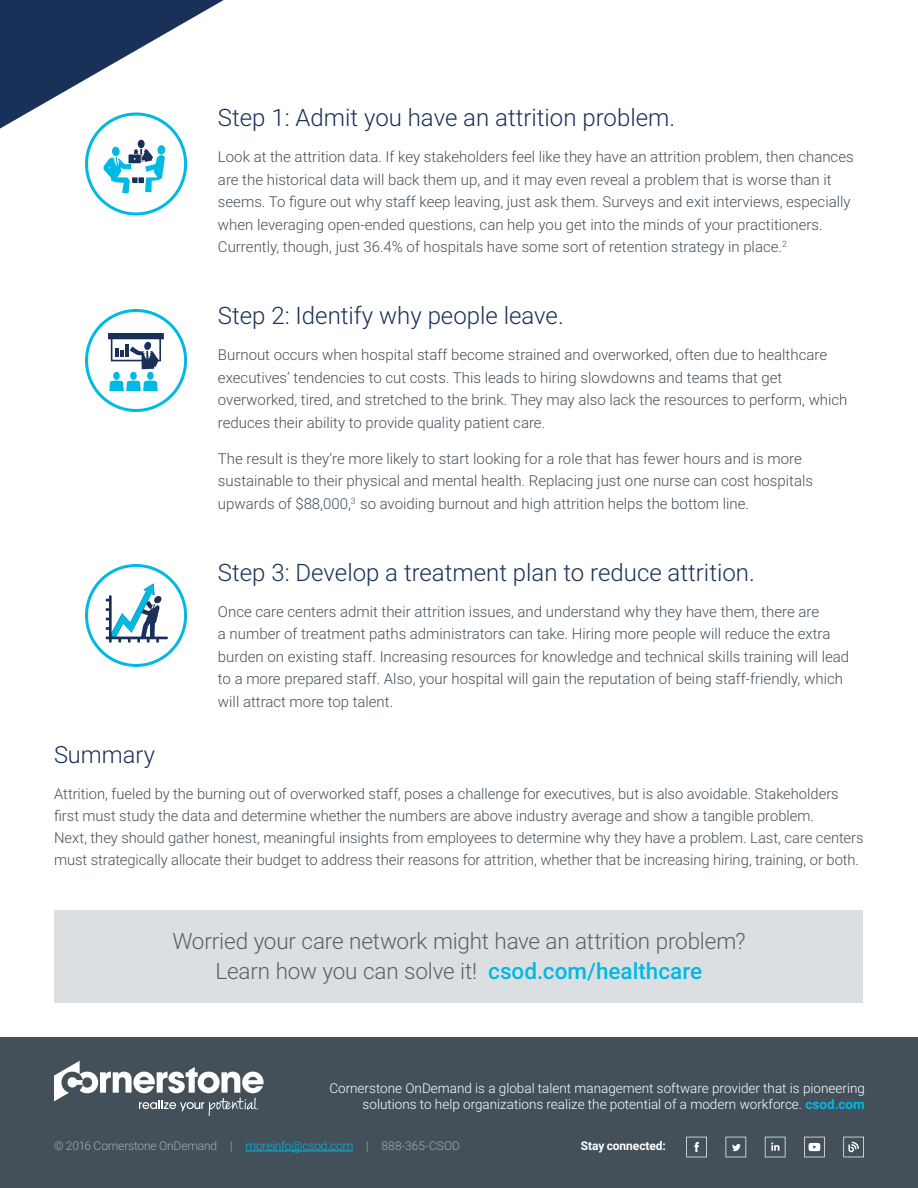
<style>
.page{position:relative;width:918px;height:1188px;background:#fff}
.page>*{position:absolute;margin:0;border:0;box-sizing:border-box;transform-origin:0 0}
.t1{font:300 24px "Roboto";color:#193059}
.t2{font:300 23.7px "Roboto";color:#193059}
.t3{font:300 22.5px/30px "Roboto";letter-spacing:-.01em;color:#57616a;text-align:center}
.t4{font:300 15px/22.5px "Roboto";color:#43505a}
.t5{font:300 14.85px/22.2px "Roboto";letter-spacing:-.005em;color:#43505a}
.t6{font:300 13.5px/16.5px "Roboto";color:#fff;text-align:right}
.t7{font:300 12px "Roboto";letter-spacing:-.01em;color:#a3acb5}
.t8{font:700 12px "Roboto";letter-spacing:-.005em;color:#fff}
.s1{font-weight:500;color:#00b9e4}
.s2{font-weight:700;color:#00b9e4}
.s3{color:#00b9e4}
</style>
<div class="page">
<svg style="left:0;top:0;width:224px;height:129px"></svg>
<div style="left:85px;top:112px;width:102px;height:103px;border:3px solid #00b9e4;border-radius:50%"></div>
<div style="left:85px;top:309px;width:102px;height:103px;border:3px solid #00b9e4;border-radius:50%"></div>
<div style="left:85px;top:564px;width:102px;height:103px;border:3px solid #00b9e4;border-radius:50%"></div>
<div style="left:113px;top:372px;width:7px;height:8px;background:#00bae3;border-radius:50%"></div>
<div style="left:130px;top:372px;width:7px;height:8px;background:#00bae3;border-radius:50%"></div>
<div style="left:147px;top:372px;width:7px;height:8px;background:#00bae3;border-radius:50%"></div>
<svg style="left:109px;top:381px;width:49px;height:10px"></svg>
<svg style="left:108px;top:333px;width:56px;height:36px"></svg>
<hr style="left:125px;top:344px;width:4px;height:13px;background:#1a3059">
<svg style="left:157px;top:145px;width:8px;height:10px"></svg>
<div style="left:138px;top:140px;width:7px;height:8px;background:#1a3059;border-radius:50%"></div>
<svg style="left:104px;top:149px;width:61px;height:45px"></svg>
<svg style="left:106px;top:583px;width:62px;height:59px"></svg>
<div style="left:0;top:1038px;width:918px;height:150px;background:#43505a"></div>
<svg style="left:54px;top:1061px;width:210px;height:55px"></svg>
<hr style="left:246px;top:1151px;width:107px;height:1px;background:#00b9e4">
<svg style="left:765px;top:1137px;width:20px;height:20px"></svg>
<svg style="left:804px;top:1137px;width:21px;height:20px"></svg>
<svg style="left:686px;top:1137px;width:21px;height:20px"></svg>
<svg style="left:726px;top:1137px;width:20px;height:20px"></svg>
<svg style="left:843px;top:1137px;width:21px;height:20px"></svg>
<div style="left:55px;top:910px;width:808px;height:93px;background:#dcdfe2"></div>
<h1 class="t1" style="left:218px;top:101px;width:459px">Step 1: Admit you have an attrition problem.</h1>
<p class="t4" style="left:218px;top:145px;width:637px">Look at the attrition data. If key stakeholders feel like they have an attrition problem, then chances are the historical data will back them up, and it may even reveal a problem that is worse than it seems. To figure out why staff keep leaving, just ask them. Surveys and exit interviews, especially when leveraging open-ended questions, can help you get into the minds of your practitioners.<br>Currently, though, just 36.4% of hospitals have some sort of retention strategy in place.<sup>2</sup></p>
<h1 class="t1" style="left:218px;top:299px;width:347px">Step 2: Identify why people leave.</h1>
<p class="t4" style="left:218px;top:343px;width:631px">Burnout occurs when hospital staff become strained and overworked, often due to healthcare executives’ tendencies to cut costs. This leads to hiring slowdowns and teams that get overworked, tired, and stretched to the brink. They may also lack the resources to perform, which reduces their ability to provide quality patient care.</p>
<p class="t4" style="left:218px;top:446px;width:597px">The result is they’re more likely to start looking for a role that has fewer hours and is more sustainable to their physical and mental health. Replacing just one nurse can cost hospitals upwards of $88,000,<sup>3</sup> so avoiding burnout and high attrition helps the bottom line.</p>
<h1 class="t1" style="left:218px;top:555px;width:538px">Step 3: Develop a treatment plan to reduce attrition.</h1>
<p class="t4" style="left:218px;top:599px;width:633px">Once care centers admit their attrition issues, and understand why they have them, there are<br>a number of treatment paths administrators can take. Hiring more people will reduce the extra burden on existing staff. Increasing resources for knowledge and technical skills training will lead to a more prepared staff. Also, your hospital will gain the reputation of being staff-friendly, which will attract more top talent.</p>
<h2 class="t2" style="left:54px;top:738px;width:102px">Summary</h2>
<p class="t5" style="left:54px;top:782px;width:811px">Attrition, fueled by the burning out of overworked staff, poses a challenge for executives, but is also avoidable. Stakeholders first must study the data and determine whether the numbers are above industry average and show a tangible problem.<br>Next, they should gather honest, meaningful insights from employees to determine why they have a problem. Last, care centers must strategically allocate their budget to address their reasons for attrition, whether that be increasing hiring, training, or both.</p>
<h3 class="t3" style="left:172px;top:925px;width:575px">Worried your care network might have an attrition problem?<br>Learn how you can solve it! <span class="s1">csod.com/healthcare</span></h3>
<p class="t6" style="left:329px;top:1079px;width:537px">Cornerstone OnDemand is a global talent management software provider that is pioneering solutions to help organizations realize the potential of a modern workforce. <span class="s2">csod.com</span></p>
<p class="t7" style="left:54px;top:1137px;width:407px">© 2016 Cornerstone OnDemand | <span class="s3">moreinfo@csod.com</span> | 888-365-CSOD</p>
<p class="t8" style="left:581px;top:1138px;width:87px">Stay connected:</p>
</div>
